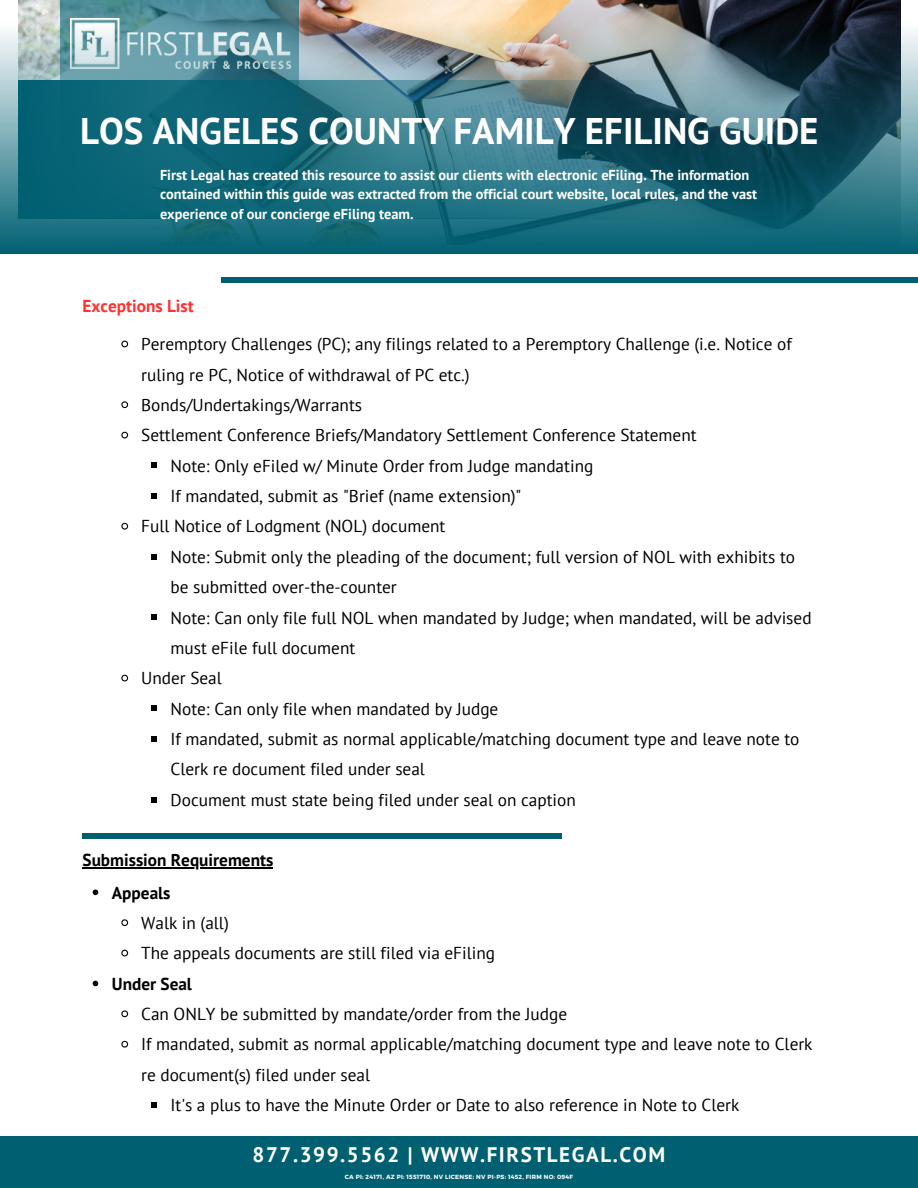
<style>
.page{position:relative;width:918px;height:1188px;background:#fff}
.page>*{position:absolute;margin:0;border:0;box-sizing:border-box;transform-origin:0 0}
.t1{font:700 36.9px "PT Sans";color:#fff}
.t2{font:700 21px "PT Sans";letter-spacing:.075em;color:#fff}
.t3{font:17.25px/30.3px "PT Sans";color:#000}
.t4{font:700 17.25px "PT Sans";color:#000}
.t5{font:700 17.25px "PT Sans";color:#ff3131}
.t6{font:700 14.4px/19.4px "PT Sans";color:#fff}
.t7{font:700 6px "Montserrat";letter-spacing:.04em;color:#fff}
</style>
<div class="page">
<div style="left:221px;top:277px;width:697px;height:5px;background:#006072"></div>
<div style="left:0;top:1136px;width:918px;height:52px;background:#006072"></div>
<img style="left:1px;top:0;width:917px;height:253px">
<svg style="left:121px;top:340px;width:8px;height:8px"></svg>
<svg style="left:121px;top:401px;width:8px;height:8px"></svg>
<svg style="left:121px;top:431px;width:8px;height:8px"></svg>
<svg style="left:151px;top:463px;width:6px;height:5px"></svg>
<svg style="left:151px;top:493px;width:6px;height:6px"></svg>
<svg style="left:121px;top:522px;width:8px;height:8px"></svg>
<svg style="left:151px;top:554px;width:6px;height:5px"></svg>
<svg style="left:151px;top:615px;width:6px;height:5px"></svg>
<svg style="left:121px;top:674px;width:8px;height:8px"></svg>
<svg style="left:151px;top:706px;width:6px;height:5px"></svg>
<svg style="left:151px;top:736px;width:6px;height:6px"></svg>
<svg style="left:151px;top:797px;width:6px;height:5px"></svg>
<div style="left:83px;top:833px;width:479px;height:6px;background:#006072"></div>
<svg style="left:93px;top:890px;width:5px;height:5px"></svg>
<svg style="left:121px;top:919px;width:8px;height:8px"></svg>
<svg style="left:121px;top:949px;width:8px;height:8px"></svg>
<svg style="left:93px;top:981px;width:5px;height:5px"></svg>
<svg style="left:121px;top:1010px;width:8px;height:8px"></svg>
<svg style="left:121px;top:1040px;width:8px;height:8px"></svg>
<svg style="left:151px;top:1102px;width:6px;height:6px"></svg>
<hr style="left:83px;top:867px;width:190px;height:1px;background:#000">
<p class="t1" style="left:80px;top:106px;width:740px">LOS ANGELES COUNTY FAMILY EFILING GUIDE</p>
<p class="t6" style="left:160px;top:165px;width:599px">First Legal has created this resource to assist our clients with electronic eFiling. The information contained within this guide was extracted from the official court website, local rules, and the vast experience of our concierge eFiling team.</p>
<p class="t5" style="left:83px;top:295px;width:113px">Exceptions List</p>
<p class="t3" style="left:141px;top:329px;width:652px">Peremptory Challenges (PC); any filings related to a Peremptory Challenge (i.e. Notice of ruling re PC, Notice of withdrawal of PC etc.)</p>
<p class="t3" style="left:141px;top:389px;width:222px">Bonds/Undertakings/Warrants</p>
<p class="t3" style="left:141px;top:420px;width:557px">Settlement Conference Briefs/Mandatory Settlement Conference Statement</p>
<p class="t3" style="left:171px;top:450px;width:424px">Note: Only eFiled w/ Minute Order from Judge mandating</p>
<p class="t3" style="left:171px;top:480px;width:352px">If mandated, submit as "Brief (name extension)"</p>
<p class="t3" style="left:141px;top:511px;width:306px">Full Notice of Lodgment (NOL) document</p>
<p class="t3" style="left:171px;top:541px;width:626px">Note: Submit only the pleading of the document; full version of NOL with exhibits to be submitted over-the-counter</p>
<p class="t3" style="left:171px;top:602px;width:643px">Note: Can only file full NOL when mandated by Judge; when mandated, will be advised must eFile full document</p>
<p class="t3" style="left:141px;top:663px;width:82px">Under Seal</p>
<p class="t3" style="left:171px;top:693px;width:329px">Note: Can only file when mandated by Judge</p>
<p class="t3" style="left:171px;top:723px;width:631px">If mandated, submit as normal applicable/matching document type and leave note to<br>Clerk re document filed under seal</p>
<p class="t3" style="left:171px;top:784px;width:407px">Document must state being filed under seal on caption</p>
<p class="t4" style="left:83px;top:849px;width:192px">Submission Requirements</p>
<p class="t4" style="left:112px;top:881px;width:60px">Appeals</p>
<p class="t3" style="left:141px;top:907px;width:89px">Walk in (all)</p>
<p class="t3" style="left:141px;top:938px;width:356px">The appeals documents are still filed via eFiling</p>
<p class="t4" style="left:112px;top:972px;width:82px">Under Seal</p>
<p class="t3" style="left:141px;top:998px;width:428px">Can ONLY be submitted by mandate/order from the Judge</p>
<p class="t3" style="left:141px;top:1029px;width:673px">If mandated, submit as normal applicable/matching document type and leave note to Clerk re document(s) filed under seal</p>
<p class="t3" style="left:171px;top:1090px;width:570px">It's a plus to have the Minute Order or Date to also reference in Note to Clerk</p>
<p class="t2" style="left:253px;top:1141px;width:414px">877.399.5562 | WWW.FIRSTLEGAL.COM</p>
<p class="t7" style="left:345px;top:1173px;width:230px">CA PI: 24171, AZ PI: 1551710, NV LICENSE: NV PI-PS: 1452, FIRM NO: 094F</p>
</div>
